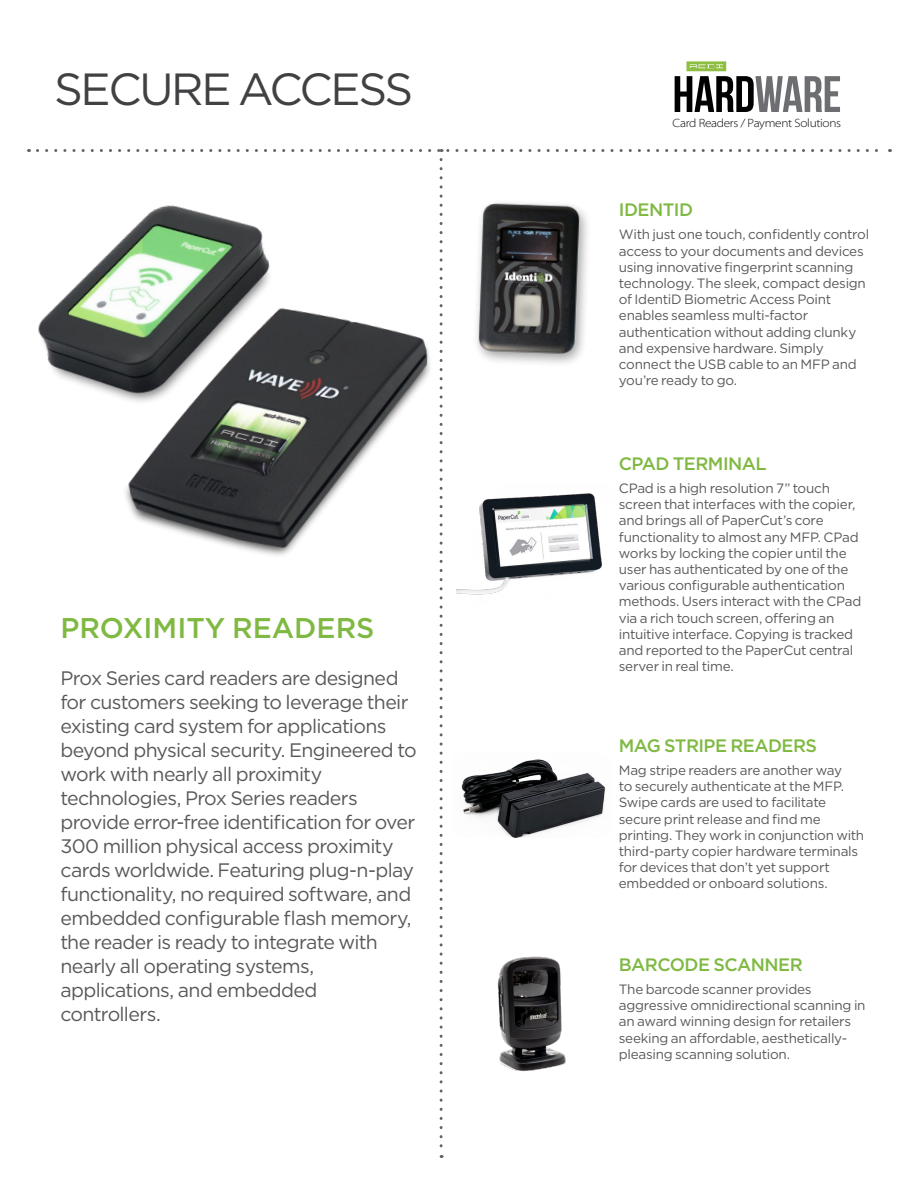
<style>
.page{position:relative;width:918px;height:1188px;background:#fff}
.page>*{position:absolute;margin:0;border:0;box-sizing:border-box;transform-origin:0 0}
.t1{font:700 51.15px "Bebas Neue";letter-spacing:-.01em;color:#000}
.t2{font:45px "Gotham HTF";letter-spacing:-.05em;color:#414042}
.t3{font:500 28.5px "Gotham HTF";color:#7fb942}
.t4{font:19.5px/24px "Gotham HTF";letter-spacing:-.035em;color:#58595b}
.t5{font:500 18px "Gotham HTF";letter-spacing:-.03em;color:#7fb942}
.t6{font:13.5px/16.2px "Gotham HTF";letter-spacing:-.02em;color:#58595b}
.t7{font:12px "Myriad MM 215 700";letter-spacing:-.025em;color:#000}
.s1{color:#6d6e71}
</style>
<div class="page">
<img style="left:38px;top:205px;width:232px;height:171px">
<img style="left:456px;top:493px;width:146px;height:102px">
<img style="left:461px;top:759px;width:145px;height:78px">
<img style="left:497px;top:956px;width:69px;height:115px">
<svg style="left:440px;top:159px;width:3px;height:999px"></svg>
<svg style="left:686px;top:61px;width:40px;height:10px"></svg>
<svg style="left:37px;top:149px;width:854px;height:3px"></svg>
<img style="left:476px;top:203px;width:112px;height:161px">
<img style="left:60px;top:286px;width:383px;height:294px">
<h2 class="t2" style="left:54px;top:64px;width:361px">SECURE ACCESS</h2>
<h3 class="t3" style="left:60px;top:611px;width:316px">PROXIMITY READERS</h3>
<p class="t4" style="left:60px;top:665px;width:358px">Prox Series card readers are designed for customers seeking to leverage their existing card system for applications beyond physical security. Engineered to work with nearly all proximity technologies, Prox Series readers provide error-free identification for over 300 million physical access proximity cards worldwide. Featuring plug-n-play functionality, no required software, and embedded configurable flash memory, the reader is ready to integrate with nearly all operating systems, applications, and embedded controllers.</p>
<h1 class="t1" style="left:673px;top:66px;width:170px">HARD<span class="s1">WARE</span></h1>
<p class="t7" style="left:673px;top:117px;width:170px">Card Readers / Payment Solutions</p>
<h3 class="t5" style="left:619px;top:200px;width:76px">IDENTID</h3>
<p class="t6" style="left:619px;top:226px;width:252px">With just one touch, confidently control access to your documents and devices using innovative fingerprint scanning technology. The sleek, compact design of IdentiD Biometric Access Point enables seamless multi-factor authentication without adding clunky and expensive hardware. Simply connect the USB cable to an MFP and you’re ready to go.</p>
<h3 class="t5" style="left:619px;top:453px;width:149px">CPAD TERMINAL</h3>
<p class="t6" style="left:619px;top:480px;width:244px">CPad is a high resolution 7” touch screen that interfaces with the copier, and brings all of PaperCut’s core functionality to almost any MFP. CPad works by locking the copier until the user has authenticated by one of the various configurable authentication methods. Users interact with the CPad via a rich touch screen, offering an intuitive interface. Copying is tracked and reported to the PaperCut central server in real time.</p>
<h3 class="t5" style="left:619px;top:735px;width:200px">MAG STRIPE READERS</h3>
<p class="t6" style="left:619px;top:762px;width:247px">Mag stripe readers are another way<br>to securely authenticate at the MFP.<br>Swipe cards are used to facilitate secure print release and find me printing. They work in conjunction with third-party copier hardware terminals for devices that don’t yet support embedded or onboard solutions.</p>
<h3 class="t5" style="left:619px;top:954px;width:185px">BARCODE SCANNER</h3>
<p class="t6" style="left:619px;top:981px;width:248px">The barcode scanner provides aggressive omnidirectional scanning in an award winning design for retailers seeking an affordable, aesthetically&shy;pleasing scanning solution.</p>
</div>
